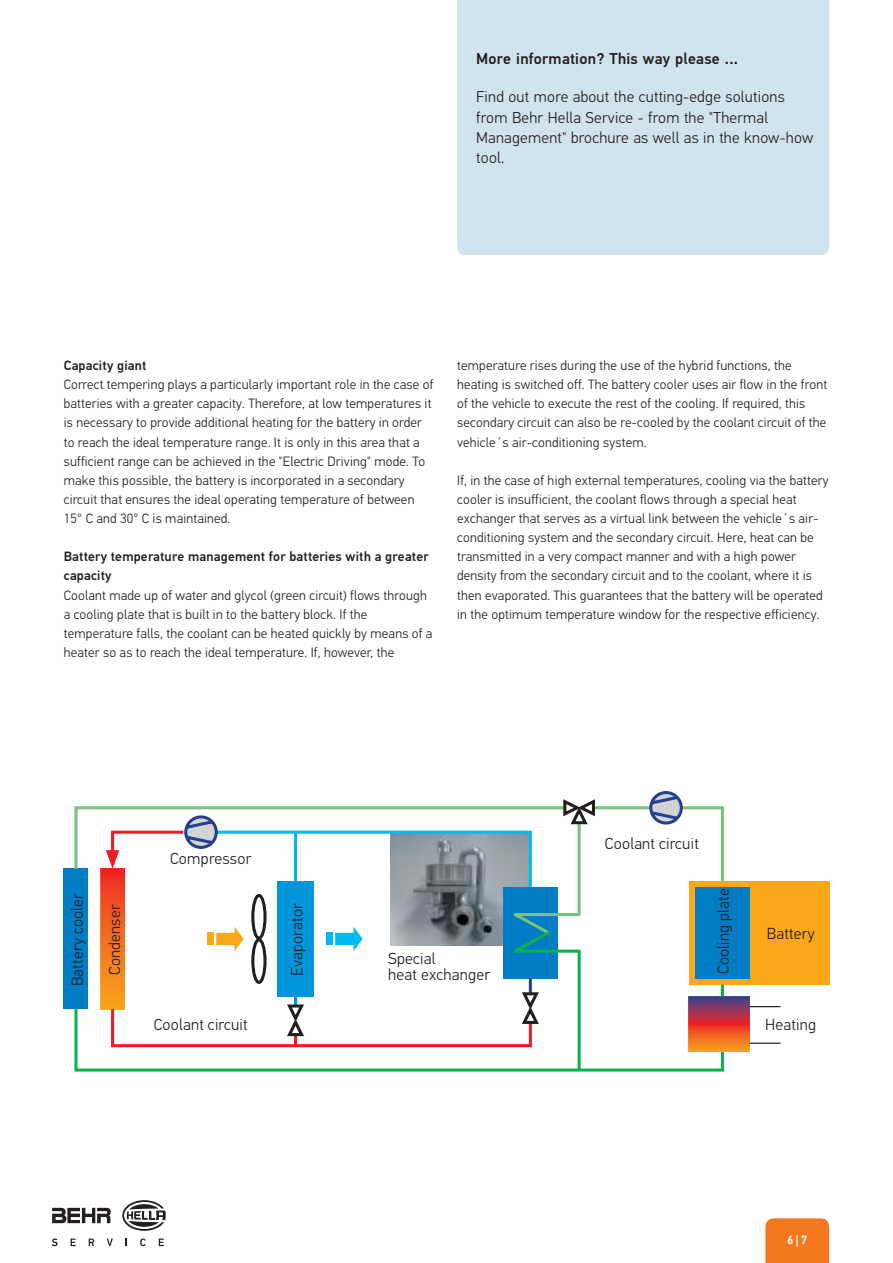
<style>
.page{position:relative;width:893px;height:1263px;background:#fff}
.page>*{position:absolute;margin:0;border:0;box-sizing:border-box;transform-origin:0 0}
.t1{font:300 16.05px/16px "Hella DIN Universal";letter-spacing:.015em;color:#231f1f}
.t2{font:300 15.75px/20.5px "Hella DIN Universal";letter-spacing:.015em;color:#231f1f}
.t3{font:500 15.75px "Hella DIN Universal";letter-spacing:.015em;color:#231f1f}
.t4{font:300 13.5px/19.2px "Hella DIN Universal";letter-spacing:.015em;color:#231f1f}
.t5{font:500 13.5px/19.2px "Hella DIN Universal";letter-spacing:.015em;color:#231f1f}
.t6{font:500 12px "Hella DIN Universal";color:#fff}
</style>
<div class="page">
<svg style="left:52px;top:1238px;width:6px;height:8px"></svg>
<svg style="left:71px;top:1238px;width:5px;height:8px"></svg>
<svg style="left:89px;top:1238px;width:5px;height:8px"></svg>
<svg style="left:107px;top:1238px;width:6px;height:8px"></svg>
<svg style="left:140px;top:1238px;width:6px;height:8px"></svg>
<svg style="left:159px;top:1238px;width:5px;height:8px"></svg>
<svg style="left:52px;top:1208px;width:59px;height:15px"></svg>
<svg style="left:122px;top:1200px;width:44px;height:31px"></svg>
<div style="left:457px;top:0;width:372px;height:255px;background:#d1e3ed"></div>
<div style="left:765px;top:1218px;width:64px;height:45px;background:#f4781f"></div>
<div style="left:64px;top:869px;width:24px;height:140px;background:#007dc5"></div>
<div style="left:689px;top:881px;width:140px;height:104px;background:#faa619"></div>
<div style="left:695px;top:887px;width:55px;height:91px;background:#007dc5"></div>
<svg style="left:73px;top:791px;width:652px;height:280px"></svg>
<img style="left:689px;top:997px;width:61px;height:55px">
<hr style="left:750px;top:1042px;width:30px;height:2px;background:#231f1f">
<hr style="left:750px;top:1006px;width:30px;height:1px;background:#231f1f">
<p class="t3" style="left:476px;top:53px;width:263px">More information? This way please ...</p>
<p class="t2" style="left:476px;top:87px;width:338px">Find out more about the cutting-edge solutions from Behr Hella Service - from the "Thermal Management" brochure as well as in the know-how tool.</p>
<p class="t5" style="left:64px;top:357px;width:84px">Capacity giant</p>
<p class="t4" style="left:64px;top:376px;width:371px">Correct tempering plays a particularly important role in the case of batteries with a greater capacity. Therefore, at low temperatures it is necessary to provide additional heating for the battery in order to reach the ideal temperature range. It is only in this area that a sufficient range can be achieved in the "Electric Driving" mode. To make this possible, the battery is incorporated in a secondary circuit that ensures the ideal operating temperature of between 15° C and 30° C is maintained.</p>
<p class="t5" style="left:64px;top:548px;width:366px">Battery temperature management for batteries with a greater capacity</p>
<p class="t4" style="left:64px;top:586px;width:370px">Coolant made up of water and glycol (green circuit) flows through a cooling plate that is built in to the battery block. If the temperature falls, the coolant can be heated quickly by means of a heater so as to reach the ideal temperature. If, however, the</p>
<p class="t4" style="left:457px;top:357px;width:371px">temperature rises during the use of the hybrid functions, the heating is switched off. The battery cooler uses air flow in the front of the vehicle to execute the rest of the cooling. If required, this secondary circuit can also be re-cooled by the coolant circuit of the vehicle´s air-conditioning system.</p>
<p class="t4" style="left:457px;top:471px;width:373px">If, in the case of high external temperatures, cooling via the battery cooler is insufficient, the coolant flows through a special heat exchanger that serves as a virtual link between the vehicle´s air&shy;conditioning system and the secondary circuit. Here, heat can be transmitted in a very compact manner and with a high power density from the secondary circuit and to the coolant, where it is then evaporated. This guarantees that the battery will be operated in the optimum temperature window for the respective efficiency.</p>
<p class="t1" style="left:170px;top:851px;width:83px">Compressor</p>
<p class="t1" style="left:605px;top:836px;width:95px">Coolant circuit</p>
<p class="t1" style="left:70px;top:986px;width:95px;rotate:-90deg">Battery cooler</p>
<p class="t1" style="left:290px;top:976px;width:74px;rotate:-90deg">Evaporator</p>
<p class="t1" style="left:108px;top:975px;width:72px;rotate:-90deg">Condenser</p>
<p class="t1" style="left:154px;top:1017px;width:95px">Coolant circuit</p>
<p class="t1" style="left:388px;top:951px;width:103px">Special<br>heat exchanger</p>
<p class="t1" style="left:717px;top:974px;width:88px;rotate:-90deg">Cooling plate</p>
<p class="t1" style="left:767px;top:926px;width:49px">Battery</p>
<p class="t1" style="left:765px;top:1017px;width:53px">Heating</p>
<p class="t6" style="left:787px;top:1235px;width:22px">6|7</p>
</div>
